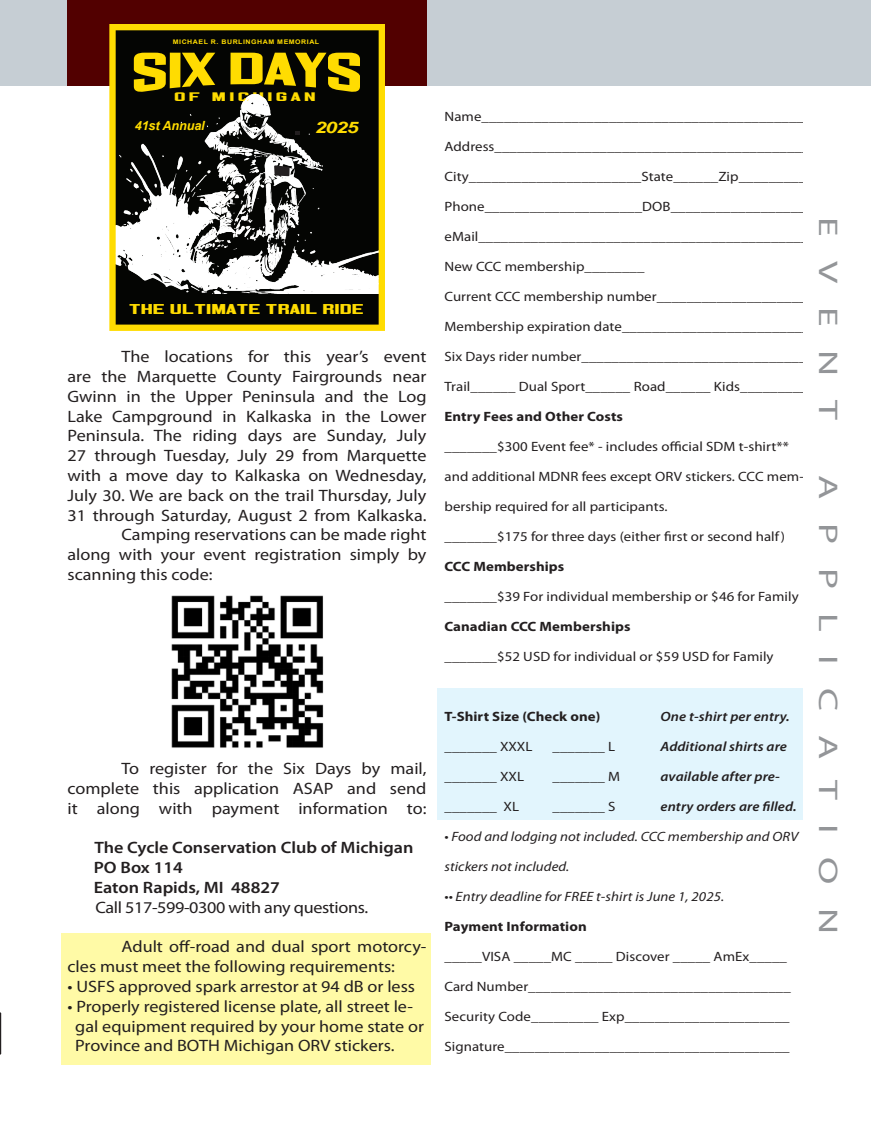
<style>
.page{position:relative;width:871px;height:1134px;background:#fff}
.page>*{position:absolute;margin:0;border:0;box-sizing:border-box;transform-origin:0 0}
.t1{font:27px "Myriad Pro";letter-spacing:.6em;color:#939598;scale:1.47 1}
.t2{font:16.95px "Corporate HQ";color:#ffdc01;scale:1.04 1}
.t3{font:16.5px/19.8px "Myriad Pro";color:#231f20;scale:1.1 1}
.t4{font:600 16.5px "Myriad Pro";color:#231f20;scale:1.1 1}
.t5{font:16.5px "Myriad Pro";letter-spacing:-.02em;color:#231f20;scale:1.1 1}
.t6{font:italic 700 15.75px "Arial";color:#ffdc01;scale:1.33 1}
.t7{font:14.7px "Corporate HQ";letter-spacing:.2em;color:#ffdc01;scale:1.14 1}
.t8{font:13.5px "Myriad Pro";letter-spacing:.005em;color:#231f20;scale:1.1 1}
.t9{font:italic 13.5px "Myriad Pro";letter-spacing:.005em;color:#231f20;scale:1.1 1}
.t10{font:700 13.5px "Myriad Pro";letter-spacing:.005em;color:#231f20;scale:1.1 1}
.t11{font:italic 600 13.5px "Myriad Pro";letter-spacing:.005em;color:#231f20;scale:1.1 1}
.t12{font:italic 700 12.6px "Arial";letter-spacing:-.01em;color:#ffdc01}
.t13{font:700 6.3px "Arial";letter-spacing:.075em;color:#ffdc01;scale:1.11 1}
.s1{font-weight:700}
</style>
<div class="page">
<div style="left:437px;top:688px;width:369px;height:132px;background:#e2f5fd"></div>
<div style="left:62px;top:934px;width:369px;height:131px;background:#fffaa6"></div>
<div style="left:0;top:0;width:871px;height:86px;background:#c6ced4"></div>
<svg style="left:0;top:1012px;width:2px;height:43px"></svg>
<div style="left:68px;top:0;width:359px;height:85px;background:#520000"></div>
<svg style="left:110px;top:24px;width:275px;height:307px;fill:#040503"></svg>
<svg style="left:116px;top:234px;width:9px;height:6px"></svg>
<svg style="left:116px;top:251px;width:12px;height:10px"></svg>
<svg style="left:230px;top:53px;width:130px;height:59px"></svg>
<svg style="left:350px;top:275px;width:9px;height:2px"></svg>
<svg style="left:365px;top:276px;width:15px;height:18px"></svg>
<img style="left:171px;top:595px;width:153px;height:153px">
<div style="left:803px;top:111px;width:11px;height:949px;background:#fff"></div>
<p class="t13" style="left:173px;top:38px;width:133px">MICHAEL R. BURLINGHAM MEMORIAL</p>
<p class="t7" style="left:174px;top:88px;width:126px">OF MICHIGAN</p>
<p class="t12" style="left:135px;top:118px;width:72px">41st Annual</p>
<p class="t6" style="left:315px;top:117px;width:34px">2025</p>
<p class="t2" style="left:129px;top:298px;width:228px">THE ULTIMATE TRAIL RIDE</p>
<p class="t3" style="left:121px;top:346px;width:279px">The locations for this year’s event</p>
<p class="t3" style="left:68px;top:366px;width:328px">are the Marquette County Fairgrounds near</p>
<p class="t3" style="left:68px;top:386px;width:328px">Gwinn in the Upper Peninsula and the Log</p>
<p class="t3" style="left:68px;top:406px;width:328px">Lake Campground in Kalkaska in the Lower</p>
<p class="t3" style="left:68px;top:426px;width:328px">Peninsula. The riding days are Sunday, July</p>
<p class="t3" style="left:68px;top:445px;width:328px">27 through Tuesday, July 29 from Marquette</p>
<p class="t3" style="left:68px;top:465px;width:328px">with a move day to Kalkaska on Wednesday,</p>
<p class="t3" style="left:68px;top:485px;width:328px">July 30. We are back on the trail Thursday, July</p>
<p class="t3" style="left:68px;top:505px;width:328px">31 through Saturday, August 2 from Kalkaska.</p>
<p class="t3" style="left:121px;top:525px;width:279px">Camping reservations can be made right</p>
<p class="t3" style="left:68px;top:544px;width:328px">along with your event registration simply by</p>
<p class="t3" style="left:68px;top:564px;width:133px">scanning this code:</p>
<p class="t3" style="left:68px;top:758px;width:328px;text-align:justify;text-indent:54px">To register for the Six Days by mail, complete this application ASAP and send it along with payment information to:</p>
<p class="t4" style="left:94px;top:837px;width:291px">The Cycle Conservation Club of Michigan</p>
<p class="t4" style="left:94px;top:857px;width:82px">PO Box 114</p>
<p class="t4" style="left:94px;top:877px;width:171px">Eaton Rapids, MI 48827</p>
<p class="t5" style="left:95px;top:897px;width:249px">Call 517-599-0300 with any questions.</p>
<p class="t3" style="left:68px;top:937px;width:328px;text-indent:54px">Adult off-road and dual sport motorcy&shy;cles must meet the following requirements:</p>
<p class="t3" style="left:68px;top:976px;width:317px">• USFS approved spark arrestor at 94 dB or less</p>
<p class="t3" style="left:75px;top:996px;width:318px;text-indent:-8px">• Properly registered license plate, all street le&shy;gal equipment required by your home state or<br>Province and BOTH Michigan ORV stickers.</p>
<p class="t8" style="left:444px;top:108px;width:328px">Name___________________________________________</p>
<p class="t8" style="left:444px;top:138px;width:333px">Address__________________________________________</p>
<p class="t8" style="left:444px;top:168px;width:330px">City_______________________State______Zip_________</p>
<p class="t8" style="left:444px;top:198px;width:330px">Phone_____________________DOB__________________</p>
<p class="t8" style="left:444px;top:228px;width:332px">eMail____________________________________________</p>
<p class="t8" style="left:444px;top:258px;width:183px">New CCC membership________</p>
<p class="t8" style="left:444px;top:288px;width:331px">Current CCC membership number____________________</p>
<p class="t8" style="left:444px;top:318px;width:333px">Membership expiration date_________________________</p>
<p class="t8" style="left:444px;top:348px;width:331px">Six Days rider number______________________________</p>
<p class="t8" style="left:444px;top:378px;width:332px">Trail______ Dual Sport______ Road______ Kids_________</p>
<p class="t10" style="left:444px;top:408px;width:164px">Entry Fees and Other Costs</p>
<p class="t8" style="left:444px;top:438px;width:314px"><span class="s1">_______</span>$300 Event fee* - includes official SDM t-shirt**</p>
<p class="t8" style="left:444px;top:468px;width:328px">and additional MDNR fees except ORV stickers. CCC mem-</p>
<p class="t8" style="left:444px;top:498px;width:204px">bership required for all participants.</p>
<p class="t8" style="left:444px;top:528px;width:311px">_______$175 for three days (either first or second half)</p>
<p class="t10" style="left:444px;top:558px;width:110px">CCC Memberships</p>
<p class="t8" style="left:444px;top:588px;width:323px">_______$39 For individual membership or $46 for Family</p>
<p class="t10" style="left:444px;top:618px;width:171px">Canadian CCC Memberships</p>
<p class="t8" style="left:444px;top:648px;width:301px"><span class="s1">_______</span>$52 USD for individual or $59 USD for Family</p>
<p class="t10" style="left:444px;top:708px;width:143px">T-Shirt Size (Check one)</p>
<p class="t11" style="left:660px;top:708px;width:119px">One t-shirt per entry.</p>
<p class="t8" style="left:444px;top:738px;width:81px">_______ XXXL</p>
<p class="t8" style="left:552px;top:738px;width:59px">_______ L</p>
<p class="t11" style="left:660px;top:738px;width:116px">Additional shirts are</p>
<p class="t8" style="left:444px;top:768px;width:74px">_______ XXL</p>
<p class="t8" style="left:552px;top:768px;width:63px">_______ M</p>
<p class="t11" style="left:660px;top:768px;width:110px">available after pre-</p>
<p class="t8" style="left:444px;top:798px;width:69px">_______ XL</p>
<p class="t8" style="left:552px;top:798px;width:59px">_______ S</p>
<p class="t11" style="left:660px;top:798px;width:125px">entry orders are filled.</p>
<p class="t9" style="left:444px;top:828px;width:323px">• Food and lodging not included. CCC membership and ORV</p>
<p class="t9" style="left:444px;top:858px;width:115px">stickers not included.</p>
<p class="t9" style="left:444px;top:888px;width:256px">•• Entry deadline for FREE t-shirt is June 1, 2025.</p>
<p class="t10" style="left:444px;top:918px;width:131px">Payment Information</p>
<p class="t8" style="left:444px;top:948px;width:313px">_____VISA _____MC _____ Discover _____ AmEx_____</p>
<p class="t8" style="left:444px;top:978px;width:316px">Card Number___________________________________</p>
<p class="t8" style="left:444px;top:1008px;width:315px">Security Code_________ Exp______________________</p>
<p class="t8" style="left:444px;top:1038px;width:315px">Signature______________________________________</p>
<p class="t1" style="left:845px;top:217px;width:139px;rotate:90deg">EVENT</p>
<p class="t1" style="left:845px;top:475px;width:314px;rotate:90deg">APPLICATION</p>
</div>
